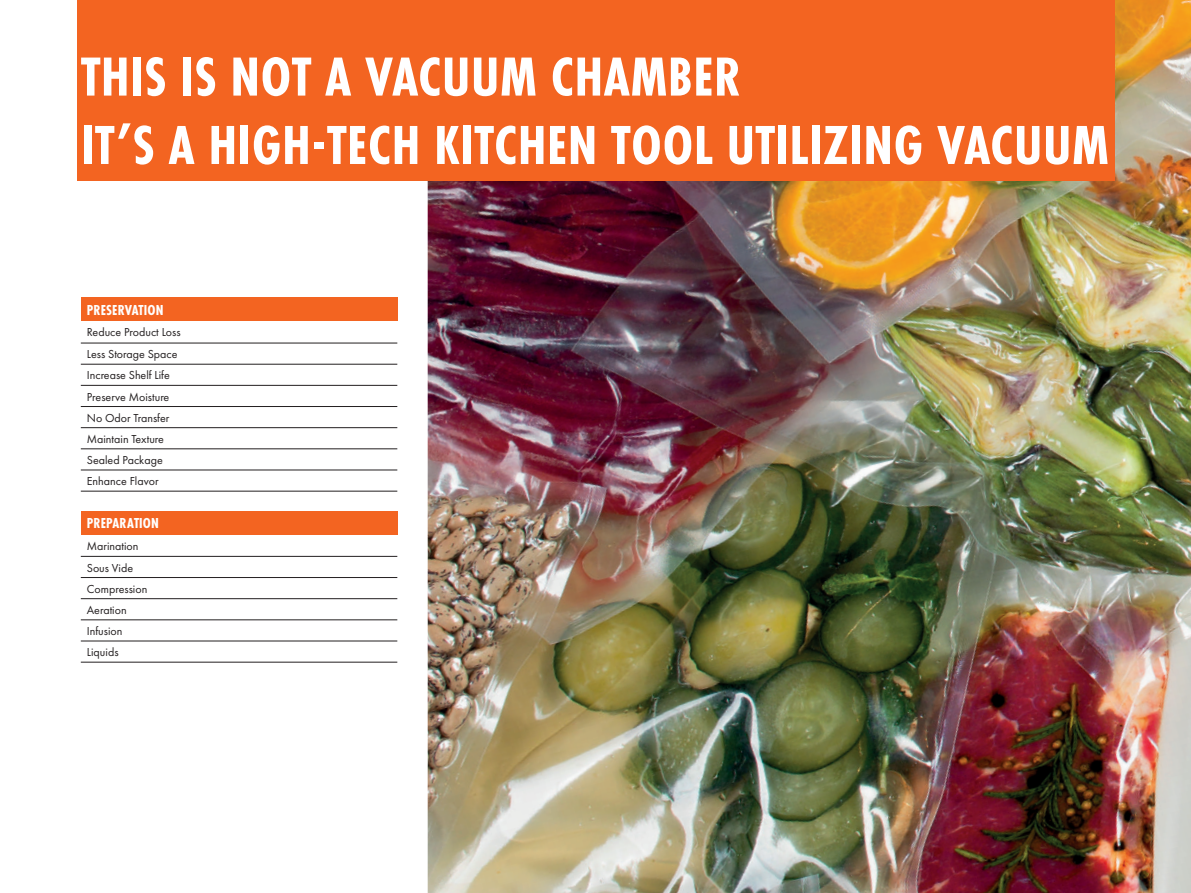
<style>
.page{position:relative;width:1191px;height:893px;background:#fff}
.page>*{position:absolute;margin:0;border:0;box-sizing:border-box;transform-origin:0 0}
.t1{font:700 57px/68.4px "Futura PT Cond";letter-spacing:.01em;color:#fff}
.t2{font:700 15px "Futura PT Cond";letter-spacing:.01em;color:#fff}
.t3{font:12px/21.3px "Futura PT";color:#231f20}
</style>
<div class="page">
<img style="left:428px;top:0;width:763px;height:893px">
<div style="left:77px;top:0;width:1037px;height:181px;background:#f36421"></div>
<div style="left:81px;top:298px;width:316px;height:23px;background:#f36421"></div>
<hr style="left:81px;top:343px;width:316px;height:1px;background:#231f20">
<hr style="left:81px;top:364px;width:316px;height:1px;background:#231f20">
<hr style="left:81px;top:385px;width:316px;height:1px;background:#231f20">
<hr style="left:81px;top:406px;width:316px;height:1px;background:#231f20">
<hr style="left:81px;top:427px;width:316px;height:1px;background:#231f20">
<hr style="left:81px;top:449px;width:316px;height:1px;background:#231f20">
<hr style="left:81px;top:470px;width:316px;height:1px;background:#231f20">
<hr style="left:81px;top:491px;width:316px;height:1px;background:#231f20">
<div style="left:81px;top:511px;width:316px;height:23px;background:#f36421"></div>
<hr style="left:81px;top:556px;width:316px;height:1px;background:#231f20">
<hr style="left:81px;top:577px;width:316px;height:1px;background:#231f20">
<hr style="left:81px;top:598px;width:316px;height:1px;background:#231f20">
<hr style="left:81px;top:620px;width:316px;height:1px;background:#231f20">
<hr style="left:81px;top:641px;width:316px;height:1px;background:#231f20">
<hr style="left:81px;top:662px;width:316px;height:1px;background:#231f20">
<h1 class="t1" style="left:81px;top:43px;width:1029px">THIS IS NOT A VACUUM CHAMBER<br>IT’S A HIGH-TECH KITCHEN TOOL UTILIZING VACUUM</h1>
<p class="t2" style="left:87px;top:301px;width:78px">PRESERVATION</p>
<p class="t3" style="left:87px;top:322px;width:95px">Reduce Product Loss<br>Less Storage Space<br>Increase Shelf Life<br>Preserve Moisture<br>No Odor Transfer<br>Maintain Texture<br>Sealed Package<br>Enhance Flavor</p>
<p class="t2" style="left:87px;top:515px;width:74px">PREPARATION</p>
<p class="t3" style="left:87px;top:535px;width:62px">Marination<br>Sous Vide<br>Compression<br>Aeration<br>Infusion<br>Liquids</p>
</div>
